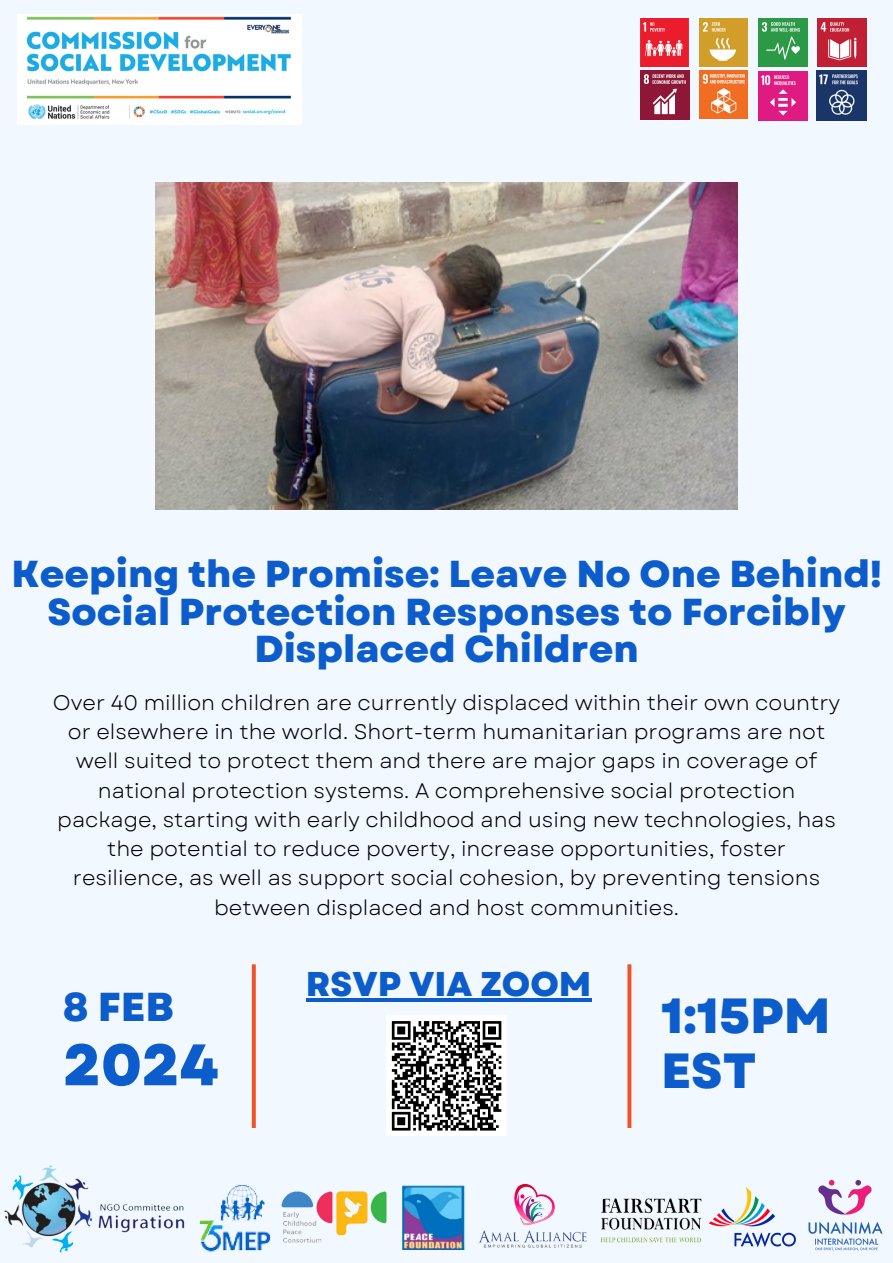
<style>
.page{position:relative;width:893px;height:1263px;background:#f2f8ff}
.page>*{position:absolute;margin:0;border:0;box-sizing:border-box;transform-origin:0 0}
.t1{font:800 58.35px "Garet";color:#0c5ccb}
.t2{font:800 49.35px/54.6px "Garet";color:#0c5ccb}
.t3{font:800 40.35px "Garet";color:#0c5ccb}
.t4{font:800 37.5px/37.1px "Garet";color:#0c5ccb;text-align:center}
.t5{font:800 34.35px "Garet";color:#0c5ccb}
.t6{font:21px/29.2px "Garet";color:#000;text-align:center}
</style>
<div class="page">
<img style="left:640px;top:18px;width:49px;height:49px">
<img style="left:758px;top:71px;width:49px;height:49px">
<img style="left:817px;top:71px;width:49px;height:49px">
<img style="left:699px;top:18px;width:49px;height:49px">
<img style="left:758px;top:18px;width:49px;height:49px">
<img style="left:817px;top:18px;width:49px;height:49px">
<img style="left:640px;top:70px;width:49px;height:50px">
<img style="left:699px;top:71px;width:48px;height:48px">
<img style="left:18px;top:14px;width:283px;height:110px">
<svg style="left:252px;top:964px;width:4px;height:164px"></svg>
<svg style="left:627px;top:964px;width:4px;height:164px"></svg>
<img style="left:156px;top:182px;width:581px;height:327px">
<div style="left:386px;top:1016px;width:121px;height:120px;background:#fff"></div>
<svg style="left:391px;top:1021px;width:111px;height:110px"></svg>
<img style="left:281px;top:1191px;width:106px;height:52px">
<img style="left:696px;top:1186px;width:100px;height:61px">
<img style="left:4px;top:1165px;width:181px;height:88px">
<img style="left:808px;top:1180px;width:75px;height:71px">
<img style="left:478px;top:1183px;width:109px;height:65px">
<img style="left:403px;top:1185px;width:62px;height:64px">
<img style="left:600px;top:1198px;width:101px;height:44px">
<img style="left:199px;top:1184px;width:72px;height:68px">
<hr style="left:306px;top:998px;width:285px;height:3px;background:#0c5ccb">
<p class="t4" style="left:11px;top:556px;width:872px">Keeping the Promise: Leave No One Behind!<br>Social Protection Responses to Forcibly<br>Displaced Children</p>
<p class="t6" style="left:53px;top:688px;width:789px">Over 40 million children are currently displaced within their own country or elsewhere in the world. Short-term humanitarian programs are not well suited to protect them and there are major gaps in coverage of national protection systems. A comprehensive social protection package, starting with early childhood and using new technologies, has the potential to reduce poverty, increase opportunities, foster resilience, as well as support social cohesion, by preventing tensions between displaced and host communities.</p>
<p class="t3" style="left:63px;top:977px;width:112px">8 FEB</p>
<p class="t1" style="left:63px;top:1023px;width:157px">2024</p>
<p class="t5" style="left:306px;top:959px;width:287px">RSVP VIA ZOOM</p>
<p class="t2" style="left:661px;top:989px;width:171px">1:15PM<br>EST</p>
</div>
